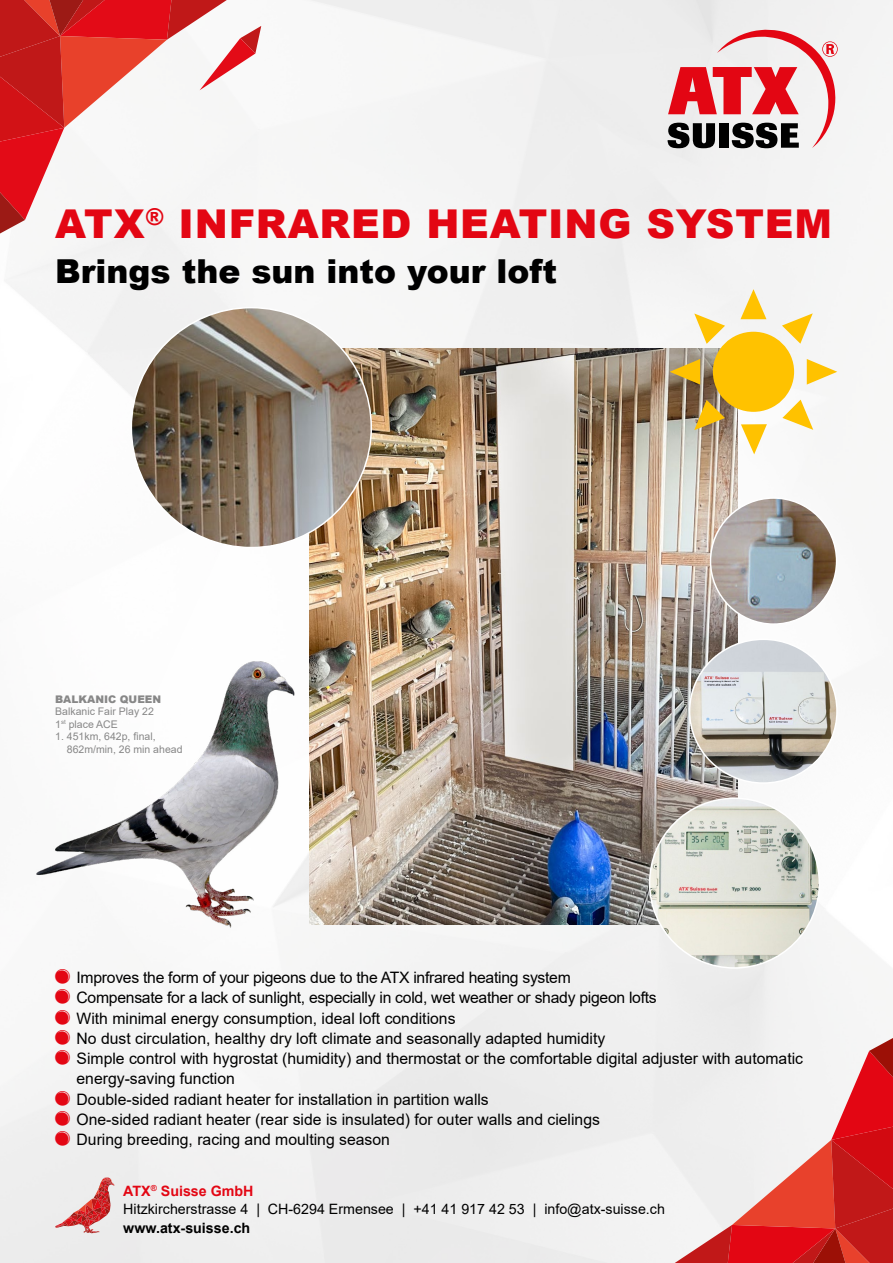
<style>
.page{position:relative;width:893px;height:1263px;background:#fff}
.page>*{position:absolute;margin:0;border:0;box-sizing:border-box;transform-origin:0 0}
.t1{font:900 39.75px "Arial";letter-spacing:.02em;color:#e30613}
.t2{font:900 33px "Arial";color:#000}
.t3{font:15.75px/20.2px "Arial";color:#000}
.t4{font:14.25px/18.8px "Arial";color:#000}
.t5{font:700 14.25px "Arial";color:#000}
.t6{font:10.5px/12.6px "Arial";color:#878787}
.t7{font:900 10.5px "Arial";color:#878787}
.s1{font-weight:700;color:#e30613}
</style>
<div class="page">
<img style="left:0;top:0;width:893px;height:1263px">
<svg style="left:55px;top:1177px;width:60px;height:56px;background:#e0adad"></svg>
<svg style="left:0;top:0;width:261px;height:233px"></svg>
<svg style="left:668px;top:30px;width:170px;height:118px"></svg>
<img style="left:309px;top:349px;width:429px;height:576px">
<img style="left:0;top:653px;width:359px;height:276px">
<img style="left:131px;top:308px;width:240px;height:240px">
<img style="left:650px;top:798px;width:169px;height:170px;border-radius:85px">
<img style="left:690px;top:639px;width:147px;height:144px">
<img style="left:710px;top:498px;width:127px;height:126px;border-radius:63px">
<svg style="left:675px;top:1038px;width:218px;height:225px"></svg>
<div style="left:713px;top:332px;width:81px;height:80px;background:#ffc200;border-radius:50%"></div>
<svg style="left:740px;top:289px;width:26px;height:30px"></svg>
<svg style="left:670px;top:359px;width:30px;height:26px"></svg>
<svg style="left:807px;top:359px;width:30px;height:26px"></svg>
<svg style="left:694px;top:400px;width:31px;height:30px"></svg>
<svg style="left:782px;top:313px;width:31px;height:31px"></svg>
<svg style="left:741px;top:424px;width:26px;height:30px"></svg>
<svg style="left:694px;top:313px;width:31px;height:31px"></svg>
<svg style="left:782px;top:400px;width:31px;height:30px"></svg>
<svg style="left:55px;top:969px;width:15px;height:55px"></svg>
<svg style="left:55px;top:1030px;width:15px;height:14px"></svg>
<svg style="left:55px;top:1050px;width:15px;height:15px"></svg>
<svg style="left:55px;top:1090px;width:15px;height:15px"></svg>
<svg style="left:55px;top:1111px;width:15px;height:14px"></svg>
<svg style="left:55px;top:1131px;width:15px;height:15px"></svg>
<h1 class="t1" style="left:55px;top:195px;width:778px">ATX<sup>®</sup> INFRARED HEATING SYSTEM</h1>
<h2 class="t2" style="left:55px;top:247px;width:503px">Brings the sun into your loft</h2>
<p class="t7" style="left:55px;top:691px;width:107px">BALKANIC QUEEN</p>
<p class="t6" style="left:55px;top:705px;width:100px">Balkanic Fair Play 22<br>1<sup>st</sup> place ACE</p>
<p class="t6" style="left:67px;top:730px;width:117px;text-indent:-12px">1. 451km, 642p, final,<br>862m/min, 26 min ahead</p>
<p class="t3" style="left:77px;top:967px;width:728px">Improves the form of your pigeons due to the ATX infrared heating system<br>Compensate for a lack of sunlight, especially in cold, wet weather or shady pigeon lofts<br>With minimal energy consumption, ideal loft conditions<br>No dust circulation, healthy dry loft climate and seasonally adapted humidity<br>Simple control with hygrostat (humidity) and thermostat or the comfortable digital adjuster with automatic energy-saving function<br>Double-sided radiant heater for installation in partition walls<br>One-sided radiant heater (rear side is insulated) for outer walls and cielings<br>During breeding, racing and moulting season</p>
<p class="t4" style="left:123px;top:1181px;width:543px"><span class="s1">ATX</span><sup>®</sup> <span class="s1">Suisse GmbH<br></span>Hitzkircherstrasse 4 | CH-6294 Ermensee | +41 41 917 42 53 | info@atx-suisse.ch</p>
<p class="t5" style="left:123px;top:1218px;width:128px">www.atx-suisse.ch</p>
</div>
